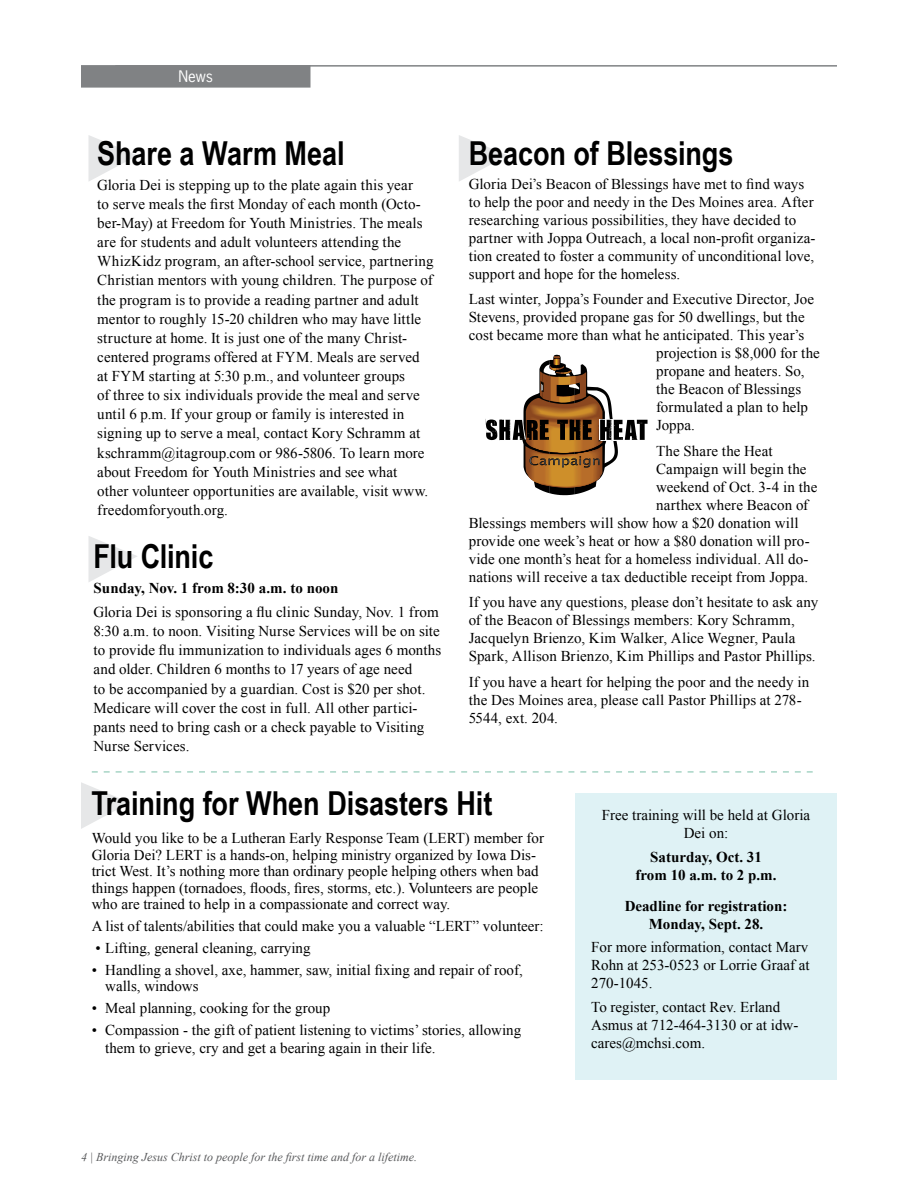
<style>
.page{position:relative;width:918px;height:1188px;background:#fff}
.page>*{position:absolute;margin:0;border:0;box-sizing:border-box;transform-origin:0 0}
.t1{font:700 33px "Arial Narrow";letter-spacing:-.005em;color:#000}
.t2{font:15px/19.2px "Times New Roman";color:#000}
.t3{font:700 15px/18px "Times New Roman";color:#000;text-align:center}
.t4{font:15px "News Gothic Std";color:#fff}
.t5{font:italic 12px "Times New Roman";color:#58595b}
</style>
<div class="page">
<svg style="left:81px;top:782px;width:49px;height:47px"></svg>
<svg style="left:459px;top:135px;width:49px;height:46px"></svg>
<hr style="left:115px;top:65px;width:722px;height:2px;background:#808284">
<div style="left:82px;top:66px;width:228px;height:21px;background:#808284"></div>
<div style="left:81px;top:65px;width:229px;height:23px;border:2px solid #808284"></div>
<div style="left:575px;top:794px;width:262px;height:286px;background:#dff2f5"></div>
<svg style="left:88px;top:135px;width:49px;height:46px"></svg>
<svg style="left:88px;top:536px;width:49px;height:46px"></svg>
<svg style="left:485px;top:355px;width:163px;height:140px"></svg>
<svg style="left:92px;top:771px;width:721px;height:2px"></svg>
<p class="t4" style="left:178px;top:67px;width:36px">News</p>
<h1 class="t1" style="left:97px;top:129px;width:249px">Share a Warm Meal</h1>
<p class="t2" style="left:97px;top:175px;width:338px">Gloria Dei is stepping up to the plate again this year<br>to serve meals the first Monday of each month (Octo&shy;ber-May) at Freedom for Youth Ministries. The meals are for students and adult volunteers attending the WhizKidz program, an after-school service, partnering Christian mentors with young children. The purpose of the program is to provide a reading partner and adult mentor to roughly 15-20 children who may have little structure at home. It is just one of the many Christ&shy;centered programs offered at FYM. Meals are served at FYM starting at 5:30 p.m., and volunteer groups<br>of three to six individuals provide the meal and serve until 6 p.m. If your group or family is interested in signing up to serve a meal, contact Kory Schramm at kschramm@itagroup.com or 986-5806. To learn more about Freedom for Youth Ministries and see what<br>other volunteer opportunities are available, visit www. freedomforyouth.org.</p>
<h1 class="t1" style="left:94px;top:531px;width:121px">Flu Clinic</h1>
<p class="t3" style="left:94px;top:578px;width:246px">Sunday, Nov. 1 from 8:30 a.m. to noon</p>
<p class="t2" style="left:94px;top:602px;width:349px">Gloria Dei is sponsoring a flu clinic Sunday, Nov. 1 from 8:30 a.m. to noon. Visiting Nurse Services will be on site to provide flu immunization to individuals ages 6 months and older. Children 6 months to 17 years of age need<br>to be accompanied by a guardian. Cost is $20 per shot.<br>Medicare will cover the cost in full. All other partici&shy;pants need to bring cash or a check payable to Visiting Nurse Services.</p>
<h1 class="t1" style="left:469px;top:129px;width:266px">Beacon of Blessings</h1>
<p class="t2" style="left:469px;top:174px;width:348px;line-height:18px">Gloria Dei’s Beacon of Blessings have met to find ways to help the poor and needy in the Des Moines area. After researching various possibilities, they have decided to partner with Joppa Outreach, a local non-profit organiza&shy;tion created to foster a community of unconditional love, support and hope for the homeless.</p>
<p class="t2" style="left:469px;top:289px;width:347px">Last winter, Joppa’s Founder and Executive Director, Joe</p>
<p class="t2" style="left:469px;top:307px;width:337px">Stevens, provided propane gas for 50 dwellings, but the</p>
<p class="t2" style="left:469px;top:325px;width:337px">cost became more than what he anticipated. This year’s</p>
<p class="t2" style="left:656px;top:343px;width:165px">projection is $8,000 for the</p>
<p class="t2" style="left:656px;top:361px;width:150px">propane and heaters. So,</p>
<p class="t2" style="left:656px;top:379px;width:147px">the Beacon of Blessings</p>
<p class="t2" style="left:656px;top:397px;width:153px">formulated a plan to help</p>
<p class="t2" style="left:656px;top:415px;width:40px">Joppa.</p>
<p class="t2" style="left:656px;top:441px;width:118px">The Share the Heat</p>
<p class="t2" style="left:656px;top:459px;width:152px">Campaign will begin the</p>
<p class="t2" style="left:656px;top:477px;width:163px">weekend of Oct. 3-4 in the</p>
<p class="t2" style="left:656px;top:495px;width:154px">narthex where Beacon of</p>
<p class="t2" style="left:469px;top:513px;width:332px">Blessings members will show how a $20 donation will</p>
<p class="t2" style="left:469px;top:531px;width:343px">provide one week’s heat or how a $80 donation will pro-</p>
<p class="t2" style="left:469px;top:549px;width:341px">vide one month’s heat for a homeless individual. All do-</p>
<p class="t2" style="left:469px;top:567px;width:341px">nations will receive a tax deductible receipt from Joppa.</p>
<p class="t2" style="left:469px;top:593px;width:351px;line-height:18px">If you have any questions, please don’t hesitate to ask any of the Beacon of Blessings members: Kory Schramm, Jacquelyn Brienzo, Kim Walker, Alice Wegner, Paula Spark, Allison Brienzo, Kim Phillips and Pastor Phillips.</p>
<p class="t2" style="left:469px;top:672px;width:342px;line-height:18px">If you have a heart for helping the poor and the needy in the Des Moines area, please call Pastor Phillips at 278-<br>5544, ext. 204.</p>
<h1 class="t1" style="left:92px;top:778px;width:402px">Training for When Disasters Hit</h1>
<p class="t2" style="left:92px;top:830px;width:454px;line-height:16.5px">Would you like to be a Lutheran Early Response Team (LERT) member for Gloria Dei? LERT is a hands-on, helping ministry organized by Iowa Dis&shy;trict West. It’s nothing more than ordinary people helping others when bad things happen (tornadoes, floods, fires, storms, etc.). Volunteers are people who are trained to help in a compassionate and correct way.</p>
<p class="t2" style="left:92px;top:916px;width:453px">A list of talents/abilities that could make you a valuable “LERT” volunteer:</p>
<p class="t2" style="left:96px;top:938px;width:217px">• Lifting, general cleaning, carrying</p>
<p class="t2" style="left:105px;top:961px;width:419px;line-height:16.5px;text-indent:-13px">• Handling a shovel, axe, hammer, saw, initial fixing and repair of roof, walls, windows</p>
<p class="t2" style="left:92px;top:999px;width:240px">• Meal planning, cooking for the group</p>
<p class="t2" style="left:105px;top:1021px;width:417px;line-height:18px;text-indent:-14px">• Compassion - the gift of patient listening to victims’ stories, allowing them to grieve, cry and get a bearing again in their life.</p>
<p class="t5" style="left:90px;top:1148px;width:329px">| Bringing Jesus Christ to people for the first time and for a lifetime.</p>
<p class="t2" style="left:602px;top:806px;width:210px;line-height:18px;text-align:center">Free training will be held at Gloria<br>Dei on:</p>
<p class="t3" style="left:636px;top:847px;width:142px">Saturday, Oct. 31 from 10 a.m. to 2 p.m.</p>
<p class="t3" style="left:625px;top:896px;width:164px">Deadline for registration:<br>Monday, Sept. 28.</p>
<p class="t2" style="left:591px;top:938px;width:220px;line-height:18px;text-align:justify">For more information, contact Marv Rohn at 253-0523 or Lorrie Graaf at 270-1045.</p>
<p class="t2" style="left:591px;top:997px;width:209px;line-height:18px">To register, contact Rev. Erland<br>Asmus at 712-464-3130 or at idw&shy;cares@mchsi.com.</p>
</div>
